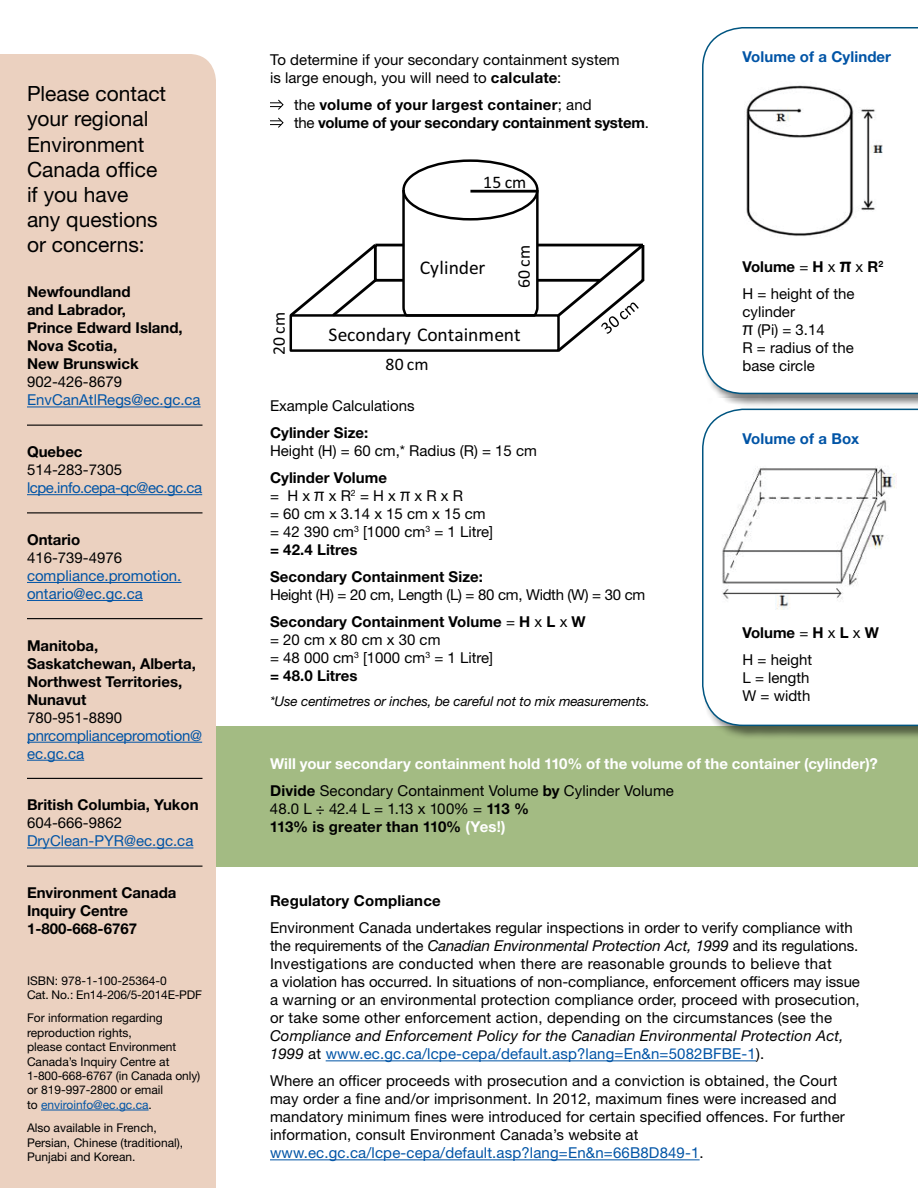
<style>
.page{position:relative;width:918px;height:1188px;background:#fff}
.page>*{position:absolute;margin:0;border:0;box-sizing:border-box;transform-origin:0 0}
.t1{font:21px/25.2px "Helvetica Neue LT Std";color:#000}
.t2{font:19.5px "Calibri";color:#000}
.t3{font:17.7px "Calibri";letter-spacing:.01em;color:#000}
.t4{font:15px/18px "Helvetica Neue LT Std";letter-spacing:.01em;color:#000}
.t5{font:700 15px/18px "Helvetica Neue LT Std";color:#000}
.t6{font:italic 15px/18px "Helvetica Neue LT Std";letter-spacing:.01em;color:#000}
.t7{font:700 15px/27px "Helvetica Neue LT Std";letter-spacing:.005em;color:#fff}
.t8{font:15px/18px "Helvetica Neue LT Std";color:#0054a6}
.t9{font:15px/27px "Helvetica Neue LT Std";letter-spacing:-.02em;color:#000}
.t10{font:700 15px "Helvetica Neue LT Std";letter-spacing:.005em;color:#0054a6}
.t11{font:15px "Helvetica Neue LT Std";letter-spacing:-.03em;color:#0054a6}
.t12{font:italic 13.5px "Helvetica Neue LT Std";letter-spacing:-.01em;color:#000}
.t13{font:12px/14.4px "Helvetica Neue LT Std";color:#000}
.s1{color:#0054a6}
.s2{font-weight:700}
.s3{font-weight:400}
.s4{font-size:18px}
.s5{font-weight:700;font-size:19.5px}
.s6{font-size:18.75px}
.s7{color:#000}
.s8{font-weight:400;color:#000}
.s9{color:#fff}
.s10{font-style:italic}
.s11{font-style:normal}
.s12{font-style:normal;color:#0054a6}
</style>
<div class="page">
<div style="left:216px;top:726px;width:702px;height:141px;background:#a3bb83"></div>
<div style="left:0;top:54px;width:216px;height:1134px;background:#ebd1c0"></div>
<hr style="left:27px;top:407px;width:174px;height:1px;background:#0054a6">
<hr style="left:27px;top:425px;width:175px;height:1px;background:#000">
<hr style="left:27px;top:494px;width:175px;height:1px;background:#0054a6">
<hr style="left:27px;top:512px;width:175px;height:1px;background:#000">
<hr style="left:27px;top:582px;width:154px;height:1px;background:#0054a6">
<hr style="left:27px;top:600px;width:116px;height:1px;background:#0054a6">
<hr style="left:27px;top:618px;width:175px;height:1px;background:#000">
<hr style="left:27px;top:742px;width:175px;height:1px;background:#0054a6">
<hr style="left:27px;top:760px;width:57px;height:1px;background:#0054a6">
<hr style="left:27px;top:778px;width:175px;height:1px;background:#000">
<hr style="left:27px;top:848px;width:166px;height:1px;background:#0054a6">
<hr style="left:27px;top:866px;width:175px;height:1px;background:#000">
<hr style="left:41px;top:1110px;width:108px;height:1px;background:#0054a6">
<svg style="left:289px;top:159px;width:355px;height:193px"></svg>
<svg style="left:270px;top:99px;width:14px;height:11px"></svg>
<svg style="left:270px;top:117px;width:14px;height:11px"></svg>
<div style="left:702px;top:27px;width:216px;height:381px;background:#000;opacity:.5"></div>
<svg style="left:702px;top:27px;width:216px;height:367px"></svg>
<hr style="left:326px;top:1060px;width:430px;height:1px;background:#0054a6">
<hr style="left:270px;top:1159px;width:430px;height:1px;background:#0054a6">
<div style="left:702px;top:408px;width:216px;height:332px;background:#000;opacity:.5"></div>
<svg style="left:702px;top:409px;width:216px;height:317px"></svg>
<h1 class="t1" style="left:27px;top:81px;width:141px">Please contact your regional<br>Environment<br>Canada office if you have any questions or concerns:</h1>
<p class="t5" style="left:27px;top:283px;width:157px">Newfoundland<br>and Labrador,<br>Prince Edward Island,<br>Nova Scotia,<br>New Brunswick</p>
<p class="t4" style="left:27px;top:373px;width:97px">902-426-8679</p>
<p class="t8" style="left:27px;top:391px;width:175px">EnvCanAtlRegs@ec.gc.ca</p>
<p class="t5" style="left:27px;top:443px;width:57px">Quebec</p>
<p class="t4" style="left:27px;top:461px;width:97px">514-283-7305</p>
<p class="t11" style="left:27px;top:479px;width:177px">lcpe.info.cepa-qc@ec.gc.ca</p>
<p class="t5" style="left:27px;top:530px;width:55px">Ontario</p>
<p class="t4" style="left:27px;top:548px;width:97px">416-739-4976</p>
<p class="t8" style="left:27px;top:566px;width:156px">compliance.promotion. ontario@ec.gc.ca</p>
<p class="t5" style="left:27px;top:636px;width:170px">Manitoba,<br>Saskatchewan, Alberta,<br>Northwest Territories,<br>Nunavut</p>
<p class="t4" style="left:27px;top:708px;width:97px">780-951-8890</p>
<p class="t8" style="left:27px;top:726px;width:177px">pnrcompliancepromotion@ ec.gc.ca</p>
<p class="t5" style="left:27px;top:796px;width:173px">British Columbia, Yukon</p>
<p class="t4" style="left:27px;top:814px;width:97px">604-666-9862</p>
<p class="t8" style="left:27px;top:832px;width:168px">DryClean-PYR@ec.gc.ca</p>
<p class="t5" style="left:27px;top:884px;width:151px">Environment Canada<br>Inquiry Centre<br>1-800-668-6767</p>
<p class="t13" style="left:27px;top:973px;width:177px">ISBN: 978-1-100-25364-0<br>Cat. No.: En14-206/5-2014E-PDF</p>
<p class="t13" style="left:27px;top:1011px;width:175px">For information regarding reproduction rights,<br>please contact Environment<br>Canada’s Inquiry Centre at<br>1-800-668-6767 (in Canada only) or 819-997-2800 or email<br>to <span class="s1">enviroinfo@ec.gc.ca</span>.</p>
<p class="t13" style="left:27px;top:1121px;width:158px">Also available in French,<br>Persian, Chinese (traditional),<br>Punjabi and Korean.</p>
<p class="t4" style="left:270px;top:50px;width:351px">To determine if your secondary containment system is large enough, you will need to <span class="s2">calculate</span>:</p>
<p class="t5" style="left:294px;top:95px;width:356px"><span class="s3">the</span> volume of your largest container<span class="s3">; and<br>the</span> volume of your secondary containment system<span class="s3">.</span></p>
<p class="t3" style="left:483px;top:171px;width:45px">15 cm</p>
<p class="t3" style="left:268px;top:355px;width:44px;rotate:-90deg">20 cm</p>
<h2 class="t2" style="left:420px;top:255px;width:67px">Cylinder</h2>
<p class="t3" style="left:513px;top:288px;width:44px;rotate:-90deg">60 cm</p>
<h2 class="t2" style="left:329px;top:322px;width:193px">Secondary Containment</h2>
<p class="t3" style="left:385px;top:353px;width:45px">80 cm</p>
<p class="t4" style="left:270px;top:396px;width:146px">Example Calculations</p>
<p class="t5" style="left:270px;top:423px;width:100px">Cylinder Size:</p>
<p class="t4" style="left:270px;top:441px;width:268px">Height (H) = 60 cm,* Radius (R) = 15 cm</p>
<p class="t4" style="left:270px;top:468px;width:225px"><span class="s2">Cylinder Volume<br></span>= H x <span class="s4">π</span> x R<sup>2</sup> = H x <span class="s4">π</span> x R x R<br>= 60 cm x 3.14 x 15 cm x 15 cm = 42 390 cm<sup>3</sup> [1000 cm<sup>3</sup> = 1 Litre] <span class="s2">= 42.4 Litres</span></p>
<p class="t5" style="left:270px;top:567px;width:215px">Secondary Containment Size:</p>
<p class="t9" style="left:270px;top:581px;width:377px">Height (H) = 20 cm, Length (L) = 80 cm, Width (W) = 30 cm<br><span class="s2">Secondary Containment Volume</span> = <span class="s2">H</span> x <span class="s2">L</span> x <span class="s2">W</span></p>
<p class="t4" style="left:270px;top:630px;width:225px">= 20 cm x 80 cm x 30 cm<br>= 48 000 cm<sup>3</sup> [1000 cm<sup>3</sup> = 1 Litre] <span class="s2">= 48.0 Litres</span></p>
<p class="t12" style="left:270px;top:693px;width:381px">*Use centimetres or inches, be careful not to mix measurements.</p>
<p class="t10" style="left:742px;top:47px;width:150px">Volume of a Cylinder</p>
<p class="t4" style="left:742px;top:253px;width:142px;line-height:27px"><span class="s2">Volume</span> = <span class="s2">H</span> x <span class="s5">π</span> x <span class="s2">R</span><sup>2<br></sup>H = height of the</p>
<p class="t4" style="left:742px;top:303px;width:113px">cylinder<br><span class="s6">π</span> (Pi) = 3.14<br>R = radius of the base circle</p>
<p class="t10" style="left:742px;top:429px;width:118px">Volume of a Box</p>
<p class="t4" style="left:742px;top:619px;width:138px;line-height:27px"><span class="s2">Volume</span> = <span class="s2">H</span> x <span class="s2">L</span> x <span class="s2">W<br></span>H = height</p>
<p class="t4" style="left:742px;top:669px;width:69px">L = length<br>W = width</p>
<p class="t7" style="left:270px;top:750px;width:609px">Will your secondary containment hold 110% of the volume of the container (cylinder)?<br><span class="s7">Divide</span> <span class="s8">Secondary Containment Volume</span> <span class="s7">by</span> <span class="s8">Cylinder Volume</span></p>
<p class="t5" style="left:270px;top:800px;width:261px"><span class="s3">48.0 L ÷ 42.4 L = 1.13 x 100% =</span> 113 %<br>113% is greater than 110% <span class="s9">(Yes!)</span></p>
<p class="t5" style="left:270px;top:892px;width:172px">Regulatory Compliance</p>
<p class="t4" style="left:270px;top:919px;width:591px">Environment Canada undertakes regular inspections in order to verify compliance with the requirements of the <span class="s10">Canadian Environmental Protection Act, 1999</span> and its regulations.<br>Investigations are conducted when there are reasonable grounds to believe that<br>a violation has occurred. In situations of non-compliance, enforcement officers may issue a warning or an environmental protection compliance order, proceed with prosecution, or take some other enforcement action, depending on the circumstances (see the</p>
<p class="t6" style="left:270px;top:1027px;width:575px">Compliance and Enforcement Policy for the Canadian Environmental Protection Act,<br>1999 <span class="s11">at</span> <span class="s12">www.ec.gc.ca/lcpe-cepa/default.asp?lang=En&amp;n=5082BFBE-1</span><span class="s11">).</span></p>
<p class="t4" style="left:270px;top:1072px;width:576px">Where an officer proceeds with prosecution and a conviction is obtained, the Court may order a fine and/or imprisonment. In 2012, maximum fines were increased and mandatory minimum fines were introduced for certain specified offences. For further information, consult Environment Canada’s website at <span class="s1">www.ec.gc.ca/lcpe-cepa/default.asp?lang=En&amp;n=66B8D849-1</span>.</p>
</div>
